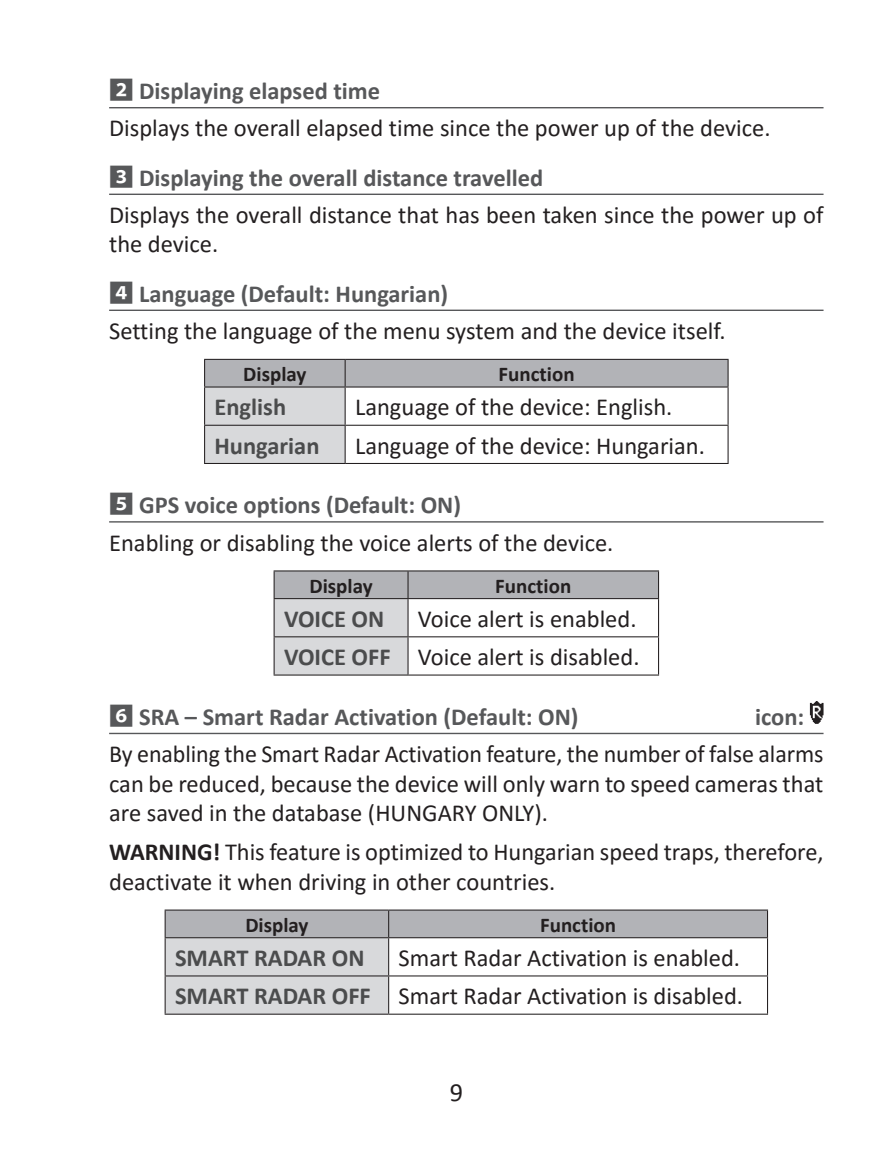
<style>
.page{position:relative;width:893px;height:1151px;background:#fff}
.page>*{position:absolute;margin:0;border:0;box-sizing:border-box;transform-origin:0 0}
.t1{font:26.25px "Calibri";color:#231f20}
.detektor_funkicó_ism{font:24.5px/29.4px "Calibri";color:#231f20}
.táblázat_alap{font:24.5px "Calibri";color:#231f20}
.detektor_funkció_cím{font:700 24.5px "Calibri";color:#57585a}
.táblázat_jobb_oszlop{font:700 24.5px "Calibri";color:#4b4c4d}
.kijelző_funkció_feli{font:700 21px "Calibri";color:#231f20}
.s1{font-family:"Koz Go Pr 6 N"}
.s2{font-weight:700}
</style>
<div class="page">
<hr style="left:109px;top:107px;width:714px;height:1px;background:#57585a">
<hr style="left:109px;top:194px;width:714px;height:1px;background:#57585a">
<hr style="left:109px;top:310px;width:714px;height:1px;background:#57585a">
<hr style="left:109px;top:521px;width:714px;height:2px;background:#57585a">
<hr style="left:109px;top:733px;width:714px;height:1px;background:#57585a">
<hr style="left:204px;top:463px;width:141px;height:1px;background:#231f20">
<hr style="left:345px;top:386px;width:384px;height:2px;background:#231f20">
<hr style="left:727px;top:388px;width:2px;height:37px;background:#231f20">
<hr style="left:345px;top:425px;width:384px;height:1px;background:#231f20">
<hr style="left:727px;top:426px;width:2px;height:37px;background:#231f20">
<hr style="left:345px;top:463px;width:384px;height:1px;background:#231f20">
<hr style="left:345px;top:359px;width:384px;height:1px;background:#231f20">
<hr style="left:727px;top:360px;width:2px;height:26px;background:#231f20">
<svg style="left:204px;top:359px;width:524px;height:104px"></svg>
<hr style="left:204px;top:388px;width:1px;height:37px;background:#231f20">
<hr style="left:345px;top:388px;width:1px;height:37px;background:#231f20">
<hr style="left:204px;top:425px;width:141px;height:1px;background:#231f20">
<hr style="left:204px;top:426px;width:1px;height:37px;background:#231f20">
<hr style="left:345px;top:426px;width:1px;height:37px;background:#231f20">
<hr style="left:408px;top:674px;width:251px;height:2px;background:#231f20">
<hr style="left:408px;top:570px;width:251px;height:1px;background:#231f20">
<svg style="left:274px;top:571px;width:385px;height:104px"></svg>
<hr style="left:274px;top:570px;width:134px;height:1px;background:#231f20">
<hr style="left:273px;top:571px;width:2px;height:27px;background:#231f20">
<hr style="left:407px;top:571px;width:2px;height:27px;background:#231f20">
<hr style="left:273px;top:599px;width:2px;height:37px;background:#231f20">
<hr style="left:407px;top:599px;width:2px;height:37px;background:#231f20">
<hr style="left:273px;top:637px;width:2px;height:37px;background:#231f20">
<hr style="left:407px;top:637px;width:2px;height:37px;background:#231f20">
<hr style="left:274px;top:674px;width:134px;height:2px;background:#231f20">
<svg style="left:810px;top:701px;width:13px;height:23px"></svg>
<hr style="left:389px;top:1013px;width:379px;height:2px;background:#231f20">
<hr style="left:165px;top:909px;width:224px;height:2px;background:#231f20">
<hr style="left:389px;top:909px;width:379px;height:2px;background:#231f20">
<svg style="left:165px;top:910px;width:603px;height:104px"></svg>
<hr style="left:389px;top:937px;width:379px;height:1px;background:#231f20">
<hr style="left:165px;top:937px;width:224px;height:1px;background:#231f20">
<hr style="left:165px;top:938px;width:1px;height:37px;background:#231f20">
<hr style="left:388px;top:938px;width:1px;height:37px;background:#231f20">
<hr style="left:165px;top:976px;width:1px;height:38px;background:#231f20">
<hr style="left:388px;top:976px;width:1px;height:38px;background:#231f20">
<hr style="left:165px;top:1013px;width:224px;height:2px;background:#231f20">
<p class="detektor_funkció_cím" style="left:109px;top:74px;width:273px"><span class="s1">2</span> Displaying elapsed time</p>
<p class="detektor_funkicó_ism" style="left:109px;top:113px;width:663px">Displays the overall elapsed time since the power up of the device.</p>
<p class="detektor_funkció_cím" style="left:109px;top:160px;width:436px"><span class="s1">3</span> Displaying the overall distance travelled</p>
<p class="detektor_funkicó_ism" style="left:109px;top:199px;width:716px">Displays the overall distance that has been taken since the power up of the device.</p>
<p class="detektor_funkció_cím" style="left:109px;top:276px;width:341px"><span class="s1">4</span> Language (Default: Hungarian)</p>
<p class="detektor_funkicó_ism" style="left:109px;top:315px;width:618px">Setting the language of the menu system and the device itself.</p>
<p class="kijelző_funkció_feli" style="left:243px;top:359px;width:65px">Display</p>
<p class="kijelző_funkció_feli" style="left:499px;top:359px;width:77px">Function</p>
<p class="táblázat_jobb_oszlop" style="left:215px;top:390px;width:73px">English</p>
<p class="táblázat_alap" style="left:355px;top:390px;width:319px">Language of the device: English.</p>
<p class="táblázat_jobb_oszlop" style="left:215px;top:428px;width:107px">Hungarian</p>
<p class="táblázat_alap" style="left:355px;top:428px;width:351px">Language of the device: Hungarian.</p>
<p class="detektor_funkció_cím" style="left:109px;top:488px;width:353px"><span class="s1">5</span> GPS voice options (Default: ON)</p>
<p class="detektor_funkicó_ism" style="left:109px;top:527px;width:506px">Enabling or disabling the voice alerts of the device.</p>
<p class="kijelző_funkció_feli" style="left:309px;top:571px;width:65px">Display</p>
<p class="kijelző_funkció_feli" style="left:495px;top:571px;width:77px">Function</p>
<p class="táblázat_jobb_oszlop" style="left:284px;top:601px;width:102px">VOICE ON</p>
<p class="táblázat_alap" style="left:418px;top:602px;width:220px">Voice alert is enabled.</p>
<p class="táblázat_jobb_oszlop" style="left:284px;top:640px;width:108px">VOICE OFF</p>
<p class="táblázat_alap" style="left:418px;top:640px;width:223px">Voice alert is disabled.</p>
<p class="detektor_funkció_cím" style="left:109px;top:699px;width:471px"><span class="s1">6</span> SRA – Smart Radar Activation (Default: ON)</p>
<p class="detektor_funkció_cím" style="left:755px;top:699px;width:51px">icon:</p>
<p class="detektor_funkicó_ism" style="left:109px;top:739px;width:716px;text-align:justify">By enabling the Smart Radar Activation feature, the number of false alarms can be reduced, because the device will only warn to speed cameras that are saved in the database (HUNGARY ONLY).</p>
<p class="detektor_funkicó_ism" style="left:109px;top:837px;width:716px"><span class="s2">WARNING!</span> This feature is optimized to Hungarian speed traps, therefore, deactivate it when driving in other countries.</p>
<p class="kijelző_funkció_feli" style="left:245px;top:910px;width:65px">Display</p>
<p class="kijelző_funkció_feli" style="left:540px;top:910px;width:77px">Function</p>
<p class="táblázat_jobb_oszlop" style="left:175px;top:940px;width:191px">SMART RADAR ON</p>
<p class="táblázat_alap" style="left:399px;top:941px;width:343px">Smart Radar Activation is enabled.</p>
<p class="táblázat_jobb_oszlop" style="left:175px;top:979px;width:197px">SMART RADAR OFF</p>
<p class="táblázat_alap" style="left:399px;top:979px;width:346px">Smart Radar Activation is disabled.</p>
<p class="t1" style="left:450px;top:1074px;width:15px">9</p>
</div>
